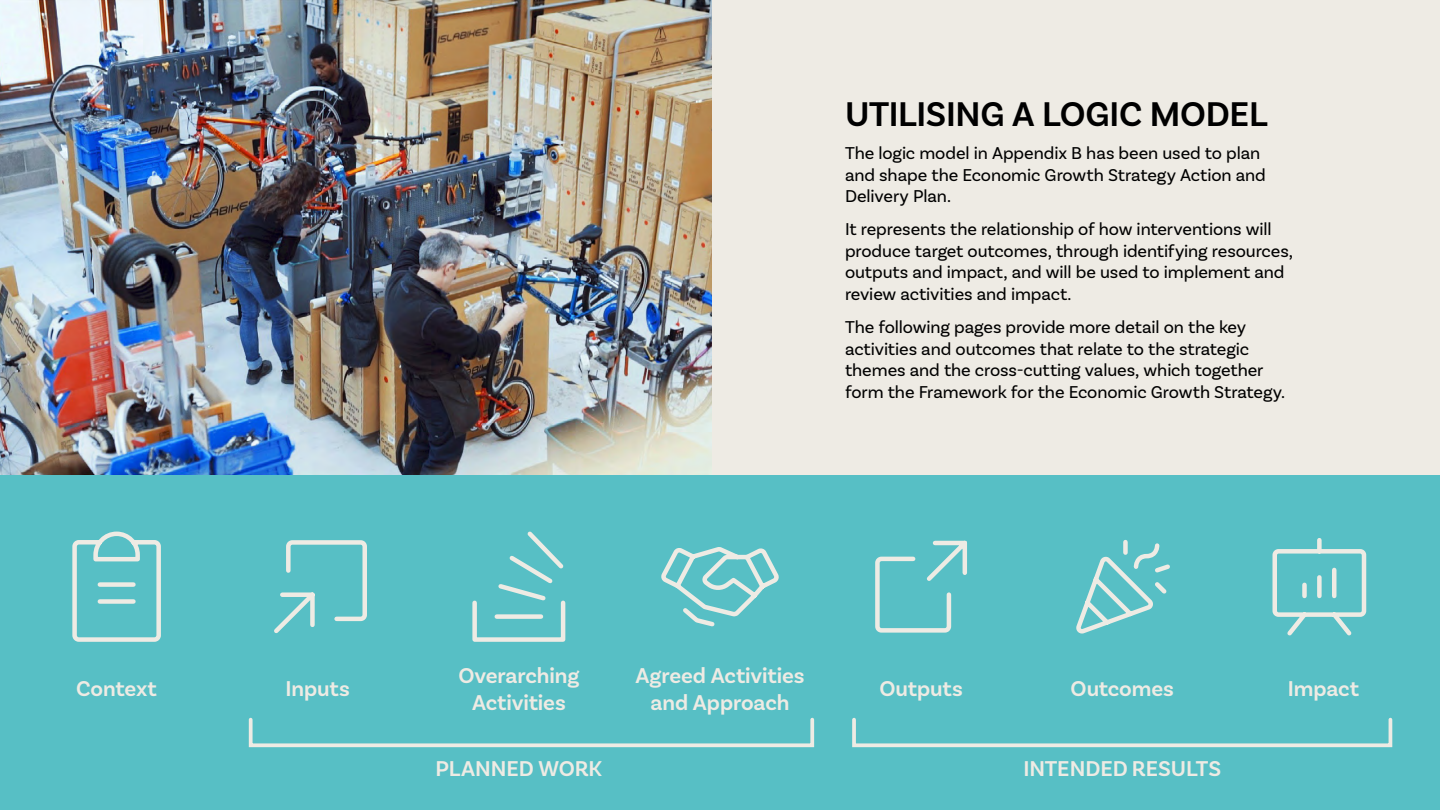
<style>
.page{position:relative;width:1440px;height:810px;background:#fff}
.page>*{position:absolute;margin:0;border:0;box-sizing:border-box;transform-origin:0 0}
.t1{font:600 36px "Basic Sans";letter-spacing:-.01em;color:#000}
.t2{font:600 22.5px/27px "Basic Sans";letter-spacing:-.005em;color:#eeebe4;text-align:center}
.t3{font:18px/21.6px "Basic Sans";letter-spacing:-.005em;color:#000}
</style>
<div class="page">
<img style="left:0;top:0;width:712px;height:475px">
<div style="left:712px;top:0;width:728px;height:554px;background:#eeebe4"></div>
<div style="left:0;top:476px;width:1440px;height:334px;background:#57bfc5"></div>
<svg style="left:72px;top:531px;width:89px;height:111px"></svg>
<svg style="left:274px;top:540px;width:93px;height:94px"></svg>
<svg style="left:472px;top:531px;width:94px;height:111px"></svg>
<svg style="left:661px;top:547px;width:118px;height:80px"></svg>
<svg style="left:875px;top:540px;width:92px;height:93px"></svg>
<svg style="left:1076px;top:539px;width:94px;height:95px"></svg>
<svg style="left:1272px;top:538px;width:95px;height:98px"></svg>
<div style="left:249px;top:718px;width:565px;height:29px;border:4px solid #eeebe4"></div>
<div style="left:852px;top:718px;width:540px;height:29px;border:4px solid #eeebe4"></div>
<h1 class="t1" style="left:845px;top:93px;width:425px">UTILISING A LOGIC MODEL</h1>
<p class="t3" style="left:845px;top:142px;width:422px">The logic model in Appendix B has been used to plan and shape the Economic Growth Strategy Action and<br>Delivery Plan.</p>
<p class="t3" style="left:845px;top:218px;width:450px">It represents the relationship of how interventions will produce target outcomes, through identifying resources, outputs and impact, and will be used to implement and review activities and impact.</p>
<p class="t3" style="left:845px;top:316px;width:442px">The following pages provide more detail on the key activities and outcomes that relate to the strategic themes and the cross-cutting values, which together form the Framework for the Economic Growth Strategy.</p>
<p class="t2" style="left:76px;top:675px;width:82px">Context</p>
<p class="t2" style="left:286px;top:675px;width:66px">Inputs</p>
<p class="t2" style="left:458px;top:662px;width:122px">Overarching<br>Activities</p>
<p class="t2" style="left:635px;top:662px;width:171px">Agreed Activities and Approach</p>
<p class="t2" style="left:879px;top:675px;width:85px">Outputs</p>
<p class="t2" style="left:1071px;top:675px;width:105px">Outcomes</p>
<p class="t2" style="left:1288px;top:675px;width:73px">Impact</p>
<p class="t2" style="left:436px;top:755px;width:168px">PLANNED WORK</p>
<p class="t2" style="left:1023px;top:755px;width:199px">INTENDED RESULTS</p>
</div>
